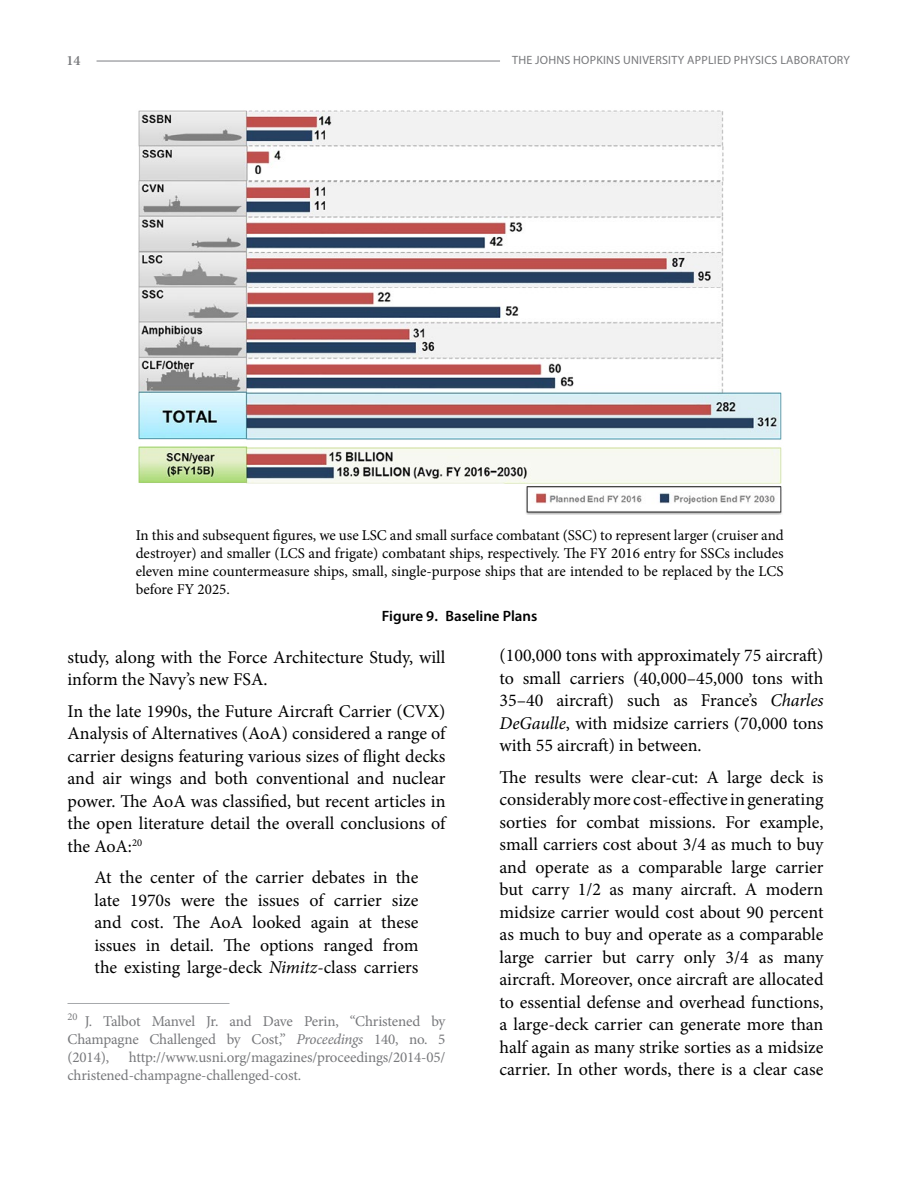
<style>
.page{position:relative;width:918px;height:1188px;background:#fff}
.page>*{position:absolute;margin:0;border:0;box-sizing:border-box;transform-origin:0 0}
.t1{font:18px/22.5px "Minion Pro";color:#000;text-align:justify}
.t2{font:15px/18px "Minion Pro";color:#000;text-align:justify}
.t3{font:15px/18px "Minion Pro";letter-spacing:-.01em;color:#77787b;text-align:justify}
.t4{font:600 15px "Myriad Pro";color:#000}
.t5{font:600 14.25px "Minion Pro";color:#77787b}
.t6{font:12px "Myriad Pro";letter-spacing:.02em;color:#77787b}
.s1{font-style:italic}
</style>
<div class="page">
<hr style="left:97px;top:60px;width:403px;height:2px;background:#a7a9ac">
<hr style="left:68px;top:1003px;width:162px;height:1px;background:#a7a9ac">
<img style="left:138px;top:110px;width:644px;height:404px">
<p class="t5" style="left:67px;top:51px;width:16px">14</p>
<p class="t6" style="left:512px;top:53px;width:339px">THE JOHNS HOPKINS UNIVERSITY APPLIED PHYSICS LABORATORY</p>
<p class="t2" style="left:136px;top:526px;width:650px">In this and subsequent figures, we use LSC and small surface combatant (SSC) to represent larger (cruiser and destroyer) and smaller (LCS and frigate) combatant ships, respectively. The FY 2016 entry for SSCs includes eleven mine countermeasure ships, small, single-purpose ships that are intended to be replaced by the LCS before FY 2025.</p>
<p class="t4" style="left:382px;top:606px;width:157px">Figure 9. Baseline Plans</p>
<p class="t1" style="left:68px;top:646px;width:380px">study, along with the Force Architecture Study, will inform the Navy’s new FSA.</p>
<p class="t1" style="left:68px;top:700px;width:380px">In the late 1990s, the Future Aircraft Carrier (CVX)<br>Analysis of Alternatives (AoA) considered a range of carrier designs featuring various sizes of flight decks and air wings and both conventional and nuclear power. The AoA was classified, but recent articles in the open literature detail the overall conclusions of the AoA:<sup>20</sup></p>
<p class="t1" style="left:94px;top:866px;width:326px">At the center of the carrier debates in the late 1970s were the issues of carrier size and cost. The AoA looked again at these issues in detail. The options ranged from the existing large-deck <span class="s1">Nimitz</span>-class carriers</p>
<p class="t3" style="left:68px;top:1012px;width:380px"><sup>20</sup> J. Talbot Manvel Jr. and Dave Perin, “Christened by Champagne Challenged by Cost,” <span class="s1">Proceedings</span> 140, no. 5 (2014),</p>
<p class="t3" style="left:68px;top:1048px;width:379px;text-indent:61px">http://www.usni.org/magazines/proceedings/2014-05/ christened-champagne-challenged-cost.</p>
<p class="t1" style="left:500px;top:644px;width:326px">(100,000 tons with approximately 75 aircraft) to small carriers (40,000–45,000 tons with 35–40 aircraft) such as France’s <span class="s1">Charles DeGaulle</span>, with midsize carriers (70,000 tons with 55 aircraft) in between.</p>
<p class="t1" style="left:500px;top:766px;width:326px">The results were clear‑cut: A large deck is considerably more cost-effective in generating sorties for combat missions. For example, small carriers cost about 3/4 as much to buy and operate as a comparable large carrier but carry 1/2 as many aircraft. A modern midsize carrier would cost about 90 percent as much to buy and operate as a comparable large carrier but carry only 3/4 as many aircraft. Moreover, once aircraft are allocated to essential defense and overhead functions, a large-deck carrier can generate more than half again as many strike sorties as a midsize carrier. In other words, there is a clear case</p>
</div>
